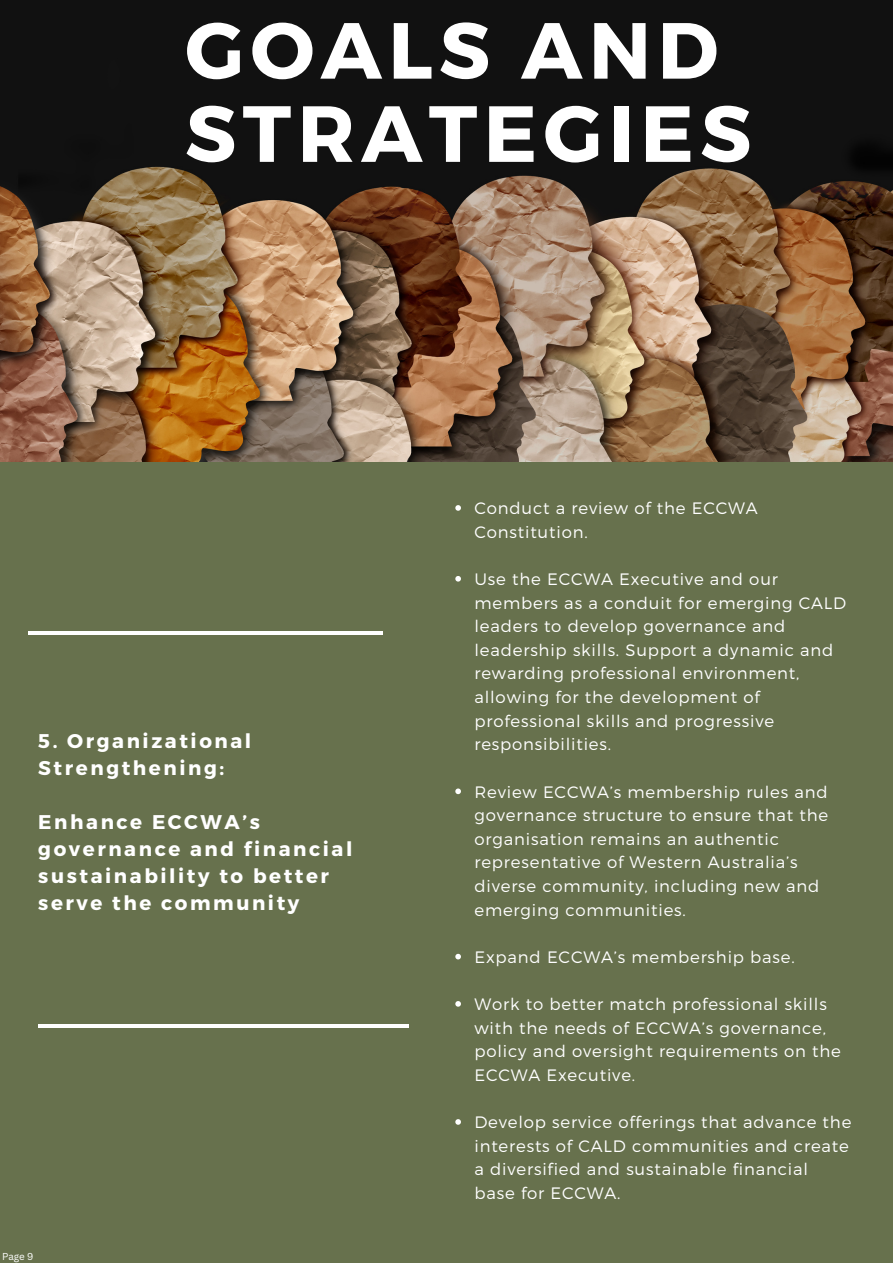
<style>
.page{position:relative;width:893px;height:1264px;background:#fff}
.page>*{position:absolute;margin:0;border:0;box-sizing:border-box;transform-origin:0 0}
.t1{font:700 79.35px/83.2px "Montserrat";letter-spacing:.08em;color:#fff}
.t2{font:700 19.8px/27px "Montserrat";letter-spacing:.13em;color:#fff}
.t3{font:300 16.5px/23.5px "Montserrat";letter-spacing:.05em;color:#fff}
.t4{font:9.75px "Canva Sans";color:#fff}
</style>
<div class="page">
<div style="left:0;top:0;width:892px;height:1262px;background:#67714d"></div>
<img style="left:0;top:0;width:892px;height:461px">
<svg style="left:455px;top:505px;width:6px;height:5px"></svg>
<svg style="left:455px;top:576px;width:6px;height:5px"></svg>
<svg style="left:455px;top:788px;width:6px;height:6px"></svg>
<svg style="left:455px;top:953px;width:6px;height:6px"></svg>
<svg style="left:455px;top:1001px;width:6px;height:5px"></svg>
<svg style="left:455px;top:1119px;width:6px;height:5px"></svg>
<hr style="left:28px;top:631px;width:354px;height:3px;background:#fff">
<hr style="left:38px;top:1024px;width:370px;height:3px;background:#fff">
<p class="t1" style="left:185px;top:5px;width:567px">GOALS AND<br>STRATEGIES</p>
<p class="t2" style="left:38px;top:726px;width:214px">5. Organizational<br>Strengthening:</p>
<p class="t2" style="left:38px;top:807px;width:315px">Enhance ECCWA’s governance and financial sustainability to better serve the community</p>
<p class="t4" style="left:2px;top:1249px;width:33px">Page 9</p>
<p class="t3" style="left:474px;top:495px;width:285px">Conduct a review of the ECCWA<br>Constitution.</p>
<p class="t3" style="left:474px;top:566px;width:373px">Use the ECCWA Executive and our members as a conduit for emerging CALD leaders to develop governance and leadership skills. Support a dynamic and rewarding professional environment, allowing for the development of professional skills and progressive responsibilities.</p>
<p class="t3" style="left:474px;top:779px;width:355px">Review ECCWA’s membership rules and governance structure to ensure that the organisation remains an authentic representative of Western Australia’s diverse community, including new and emerging communities.</p>
<p class="t3" style="left:474px;top:944px;width:322px">Expand ECCWA’s membership base.</p>
<p class="t3" style="left:474px;top:991px;width:368px">Work to better match professional skills with the needs of ECCWA’s governance, policy and oversight requirements on the ECCWA Executive.</p>
<p class="t3" style="left:474px;top:1109px;width:378px">Develop service offerings that advance the interests of CALD communities and create a diversified and sustainable financial base for ECCWA.</p>
</div>
